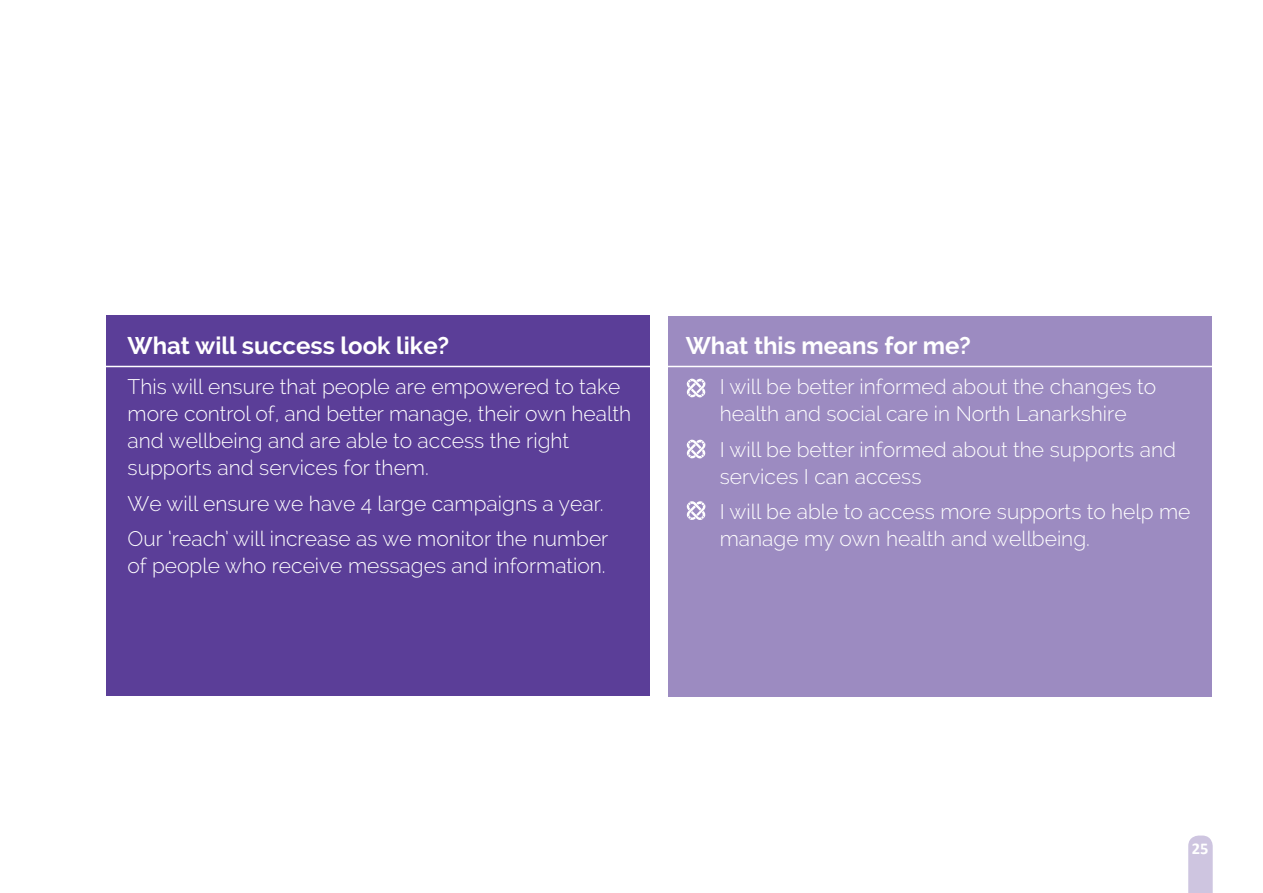
<style>
.page{position:relative;width:1263px;height:893px;background:#fff}
.page>*{position:absolute;margin:0;border:0;box-sizing:border-box;transform-origin:0 0}
.t1{font:700 24px "Raleway";color:#fff}
.t2{font:300 21px/27px "Raleway";color:#fff}
.t3{font:700 16.5px "Calibri";color:#fff}
</style>
<div class="page">
<svg style="left:1188px;top:835px;width:25px;height:58px"></svg>
<div style="left:106px;top:315px;width:544px;height:381px;background:#5b3e98"></div>
<div style="left:668px;top:316px;width:544px;height:381px;background:#9c8bc1"></div>
<hr style="left:91px;top:366px;width:1136px;height:1px;background:#fff">
<svg style="left:687px;top:378px;width:19px;height:20px"></svg>
<svg style="left:687px;top:439px;width:19px;height:20px"></svg>
<svg style="left:687px;top:501px;width:19px;height:19px"></svg>
<p class="t1" style="left:128px;top:332px;width:323px">What will success look like?</p>
<p class="t2" style="left:128px;top:373px;width:505px">This will ensure that people are empowered to take more control of, and better manage, their own health and wellbeing and are able to access the right supports and services for them.</p>
<p class="t2" style="left:128px;top:485px;width:482px;line-height:35.5px">We will ensure we have 4 large campaigns a year.<br>Our ‘reach’ will increase as we monitor the number</p>
<p class="t2" style="left:128px;top:552px;width:480px">of people who receive messages and information.</p>
<p class="t1" style="left:686px;top:332px;width:287px">What this means for me?</p>
<p class="t2" style="left:720px;top:373px;width:438px">I will be better informed about the changes to health and social care in North Lanarkshire</p>
<p class="t2" style="left:720px;top:436px;width:458px">I will be better informed about the supports and services I can access</p>
<p class="t2" style="left:720px;top:498px;width:472px">I will be able to access more supports to help me manage my own health and wellbeing.</p>
<p class="t3" style="left:1192px;top:838px;width:18px">25</p>
</div>
